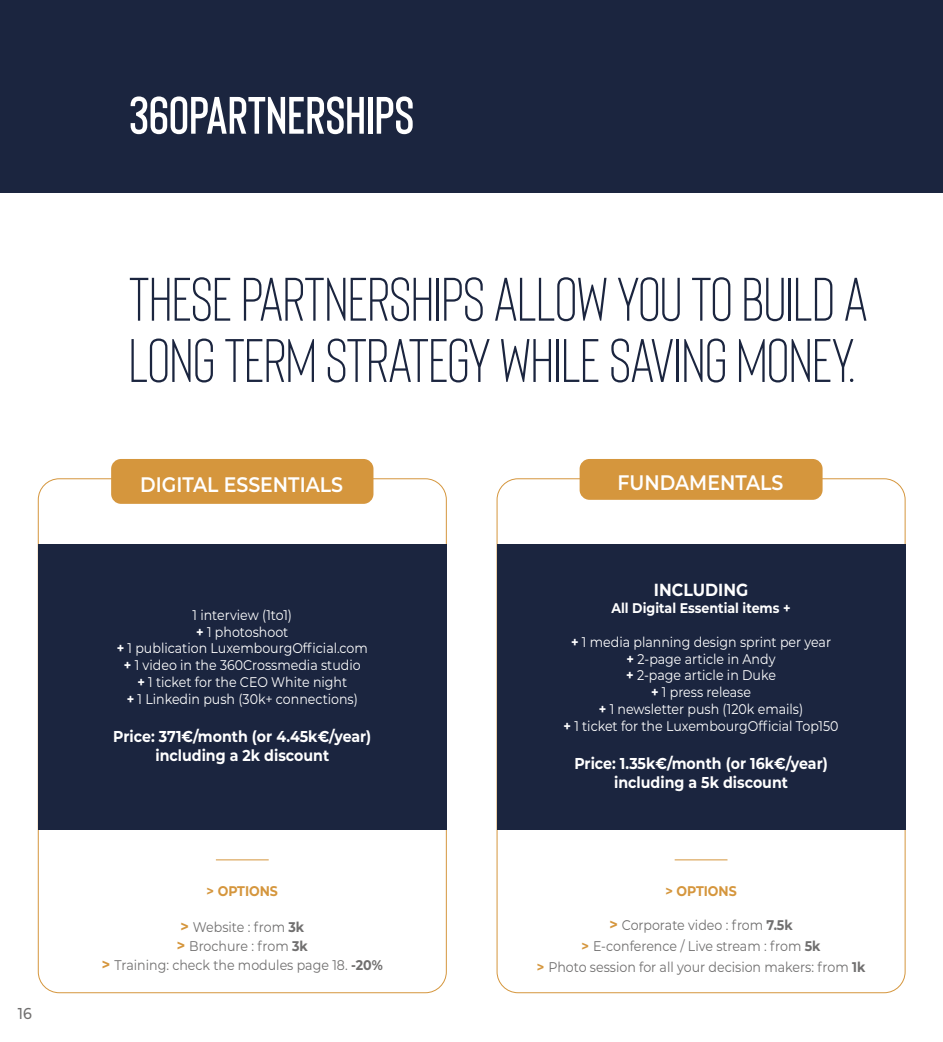
<style>
.page{position:relative;width:943px;height:1042px;background:#fff}
.page>*{position:absolute;margin:0;border:0;box-sizing:border-box;transform-origin:0 0}
.t1{font:61.25px/61.2px "Bison";color:#1b253f}
.t2{font:600 52.5px "Bison";color:#fff}
.t3{font:600 21px "Montserrat";color:#fff;scale:.9 1}
.t4{font:700 17.5px "Montserrat";color:#fff;scale:.9 1}
.t5{font:700 15.75px/18.9px "Montserrat";color:#fff;text-align:center;scale:.9 1}
.t6{font:500 15.75px "Montserrat";color:#706f6f;scale:.9 1}
.t7{font:14px/16.8px "Montserrat";color:#fff;text-align:center;scale:.9 1}
.t8{font:14px/18.9px "Montserrat";color:#706f6f;text-align:center;scale:.9 1}
.t9{font:700 14px "Montserrat";color:#fff;scale:.9 1}
.t10{font:700 14px "Montserrat";color:#d5963d;scale:.9 1}
.s1{font-weight:700}
.s2{font-weight:700;font-size:15.75px;color:#d5963d}
.s3{font-weight:700;color:#d5963d}
</style>
<div class="page">
<div style="left:38px;top:545px;width:409px;height:285px;background:#1b253f"></div>
<div style="left:496px;top:545px;width:409px;height:285px;background:#1b253f"></div>
<div style="left:0;top:0;width:943px;height:192px;background:#1b253f"></div>
<div style="left:111px;top:459px;width:262px;height:45px;background:#d5963d;border-radius:10px"></div>
<div style="left:579px;top:459px;width:243px;height:41px;background:#d5963d;border-radius:10px"></div>
<hr style="left:216px;top:859px;width:53px;height:1px;background:#d5963d">
<hr style="left:674px;top:859px;width:53px;height:1px;background:#d5963d">
<p class="t6" style="left:18px;top:1002px;width:17px">16</p>
<h2 class="t2" style="left:129px;top:83px;width:286px">360PARTNERSHIPS</h2>
<h1 class="t1" style="left:129px;top:265px;width:740px">THESE PARTNERSHIPS ALLOW YOU TO BUILD A<br>LONG TERM STRATEGY WHILE SAVING MONEY.</h1>
<h3 class="t3" style="left:140px;top:469px;width:227px">DIGITAL ESSENTIALS</h3>
<h3 class="t3" style="left:617px;top:467px;width:186px">FUNDAMENTALS</h3>
<p class="t7" style="left:117px;top:606px;width:280px">1 interview (1to1)<br><span class="s1">+</span> 1 photoshoot<br><span class="s1">+</span> 1 publication LuxembourgOfficial.com <span class="s1">+</span> 1 video in the 360Crossmedia studio<br><span class="s1">+</span> 1 ticket for the CEO White night<br><span class="s1">+</span> 1 Linkedin push (30k+ connections)</p>
<p class="t5" style="left:113px;top:726px;width:288px">Price: 371€/month (or 4.45k€/year) including a 2k discount</p>
<p class="t4" style="left:654px;top:577px;width:106px">INCLUDING</p>
<p class="t9" style="left:611px;top:598px;width:201px">All Digital Essential items +</p>
<p class="t7" style="left:563px;top:633px;width:307px"><span class="s1">+</span> 1 media planning design sprint per year<br><span class="s1">+</span> 2-page article in Andy<br><span class="s1">+</span> 2-page article in Duke<br><span class="s1">+</span> 1 press release<br><span class="s1">+</span> 1 newsletter push (120k emails)<br><span class="s1">+</span> 1 ticket for the LuxembourgOfficial Top150</p>
<p class="t5" style="left:574px;top:753px;width:283px">Price: 1.35k€/month (or 16k€/year) including a 5k discount</p>
<p class="t10" style="left:206px;top:881px;width:81px">&gt; OPTIONS</p>
<p class="t10" style="left:665px;top:881px;width:81px">&gt; OPTIONS</p>
<p class="t8" style="left:102px;top:917px;width:313px"><span class="s2">&gt;</span> Website : from <span class="s1">3k<br></span><span class="s2">&gt;</span> Brochure : from <span class="s1">3k<br></span><span class="s2">&gt;</span> Training: check the modules page 18. <span class="s1">-20%</span></p>
<p class="t8" style="left:537px;top:914px;width:366px;line-height:21px"><span class="s2">&gt;</span> Corporate video : from <span class="s1">7.5k<br></span><span class="s3">&gt;</span> E-conference / Live stream : from <span class="s1">5k<br></span><span class="s3">&gt;</span> Photo session for all your decision makers: from <span class="s1">1k</span></p>
</div>
